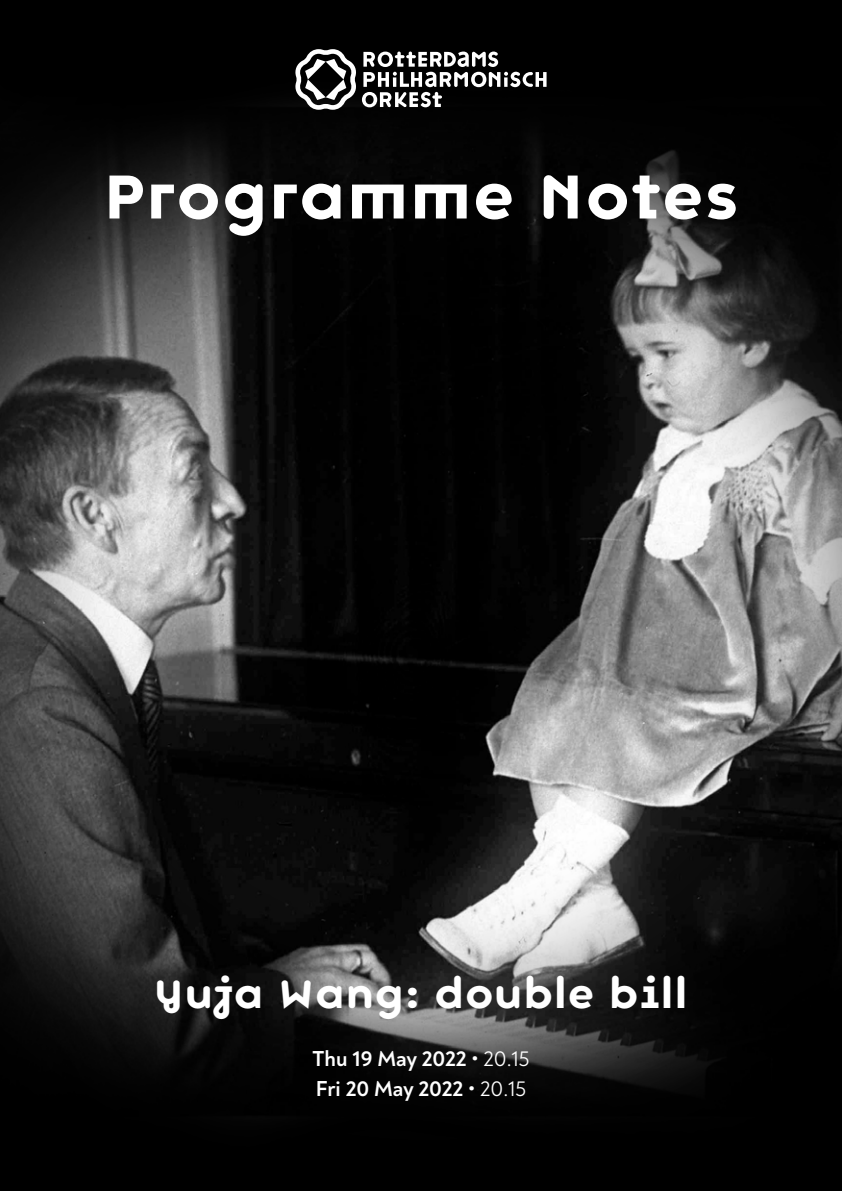
<style>
.page{position:relative;width:842px;height:1191px;background:#fff}
.page>*{position:absolute;margin:0;border:0;box-sizing:border-box;transform-origin:0 0}
.t1{font:72px "Rpho";color:#fff}
.t2{font:46px "Rpho";color:#fff}
.t3{font:700 22px "Noah";color:#fff}
.s1{font-weight:400}
</style>
<div class="page">
<img style="left:0;top:0;width:842px;height:1191px">
<svg style="left:294px;top:49px;width:252px;height:61px"></svg>
<p class="t1" style="left:102px;top:154px;width:639px">Programme Notes</p>
<p class="t2" style="left:154px;top:966px;width:536px">Yuja Wang: double bill</p>
<p class="t3" style="left:312px;top:1044px;width:218px">Thu 19 May 2022 • <span class="s1">20.15</span></p>
<p class="t3" style="left:316px;top:1074px;width:212px">Fri 20 May 2022 • <span class="s1">20.15</span></p>
</div>
